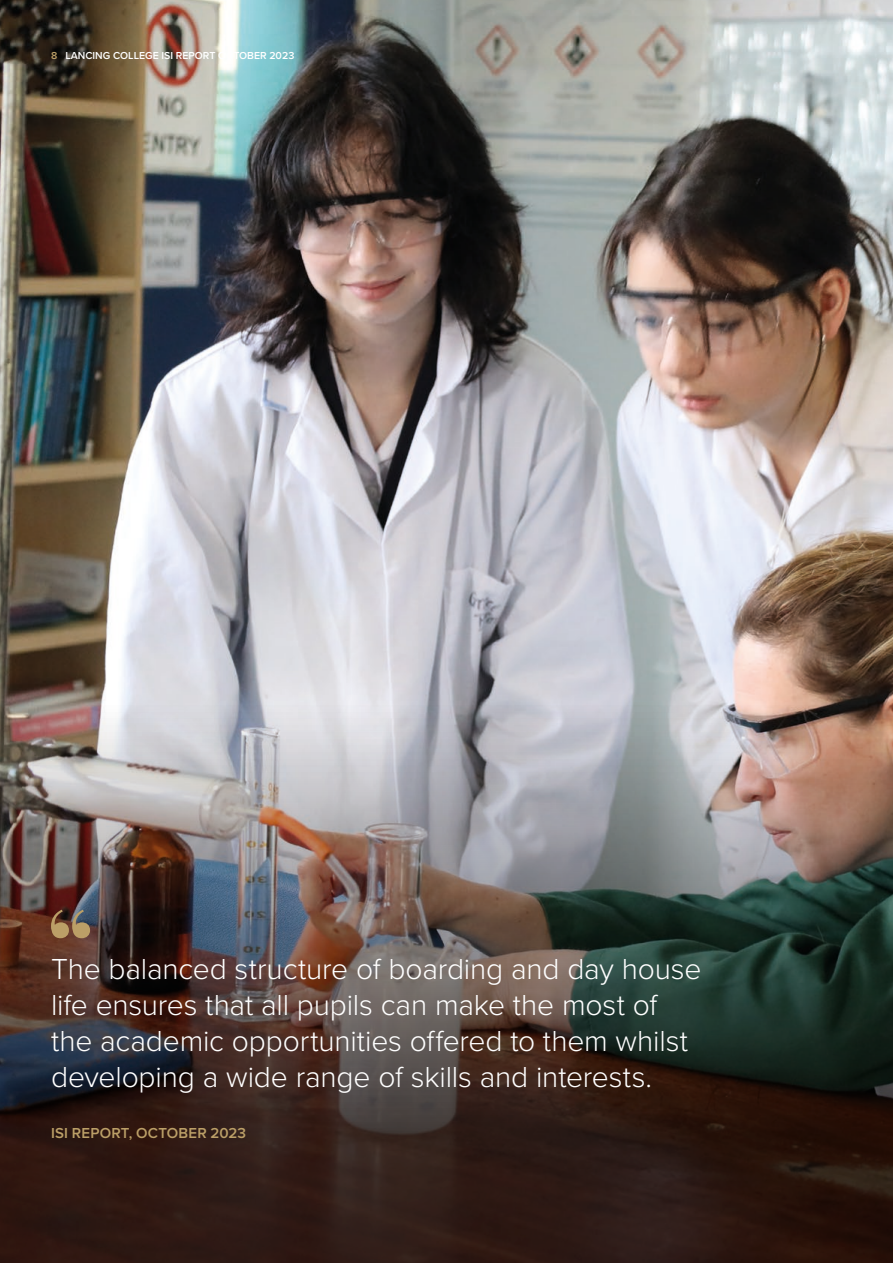
<style>
.page{position:relative;width:893px;height:1263px;background:#fff}
.page>*{position:absolute;margin:0;border:0;box-sizing:border-box;transform-origin:0 0}
.t1{font:300 30px/36px "Proxima Nova";letter-spacing:-.005em;color:#fff}
.t2{font:600 15px "Proxima Nova";letter-spacing:.01em;color:#bb9f67}
.t3{font:600 10.5px "Proxima Nova";color:#fff}
.s1{color:#bb9f67}
</style>
<div class="page">
<img style="left:0;top:0;width:893px;height:704px">
<img style="left:0;top:704px;width:893px;height:559px">
<svg style="left:51px;top:910px;width:39px;height:28px"></svg>
<p class="t3" style="left:51px;top:48px;width:245px"><span class="s1">8</span> LANCING COLLEGE ISI REPORT OCTOBER 2023</p>
<p class="t1" style="left:51px;top:949px;width:652px">The balanced structure of boarding and day house life ensures that all pupils can make the most of the academic opportunities offered to them whilst developing a wide range of skills and interests.</p>
<p class="t2" style="left:51px;top:1121px;width:197px">ISI REPORT, OCTOBER 2023</p>
</div>
